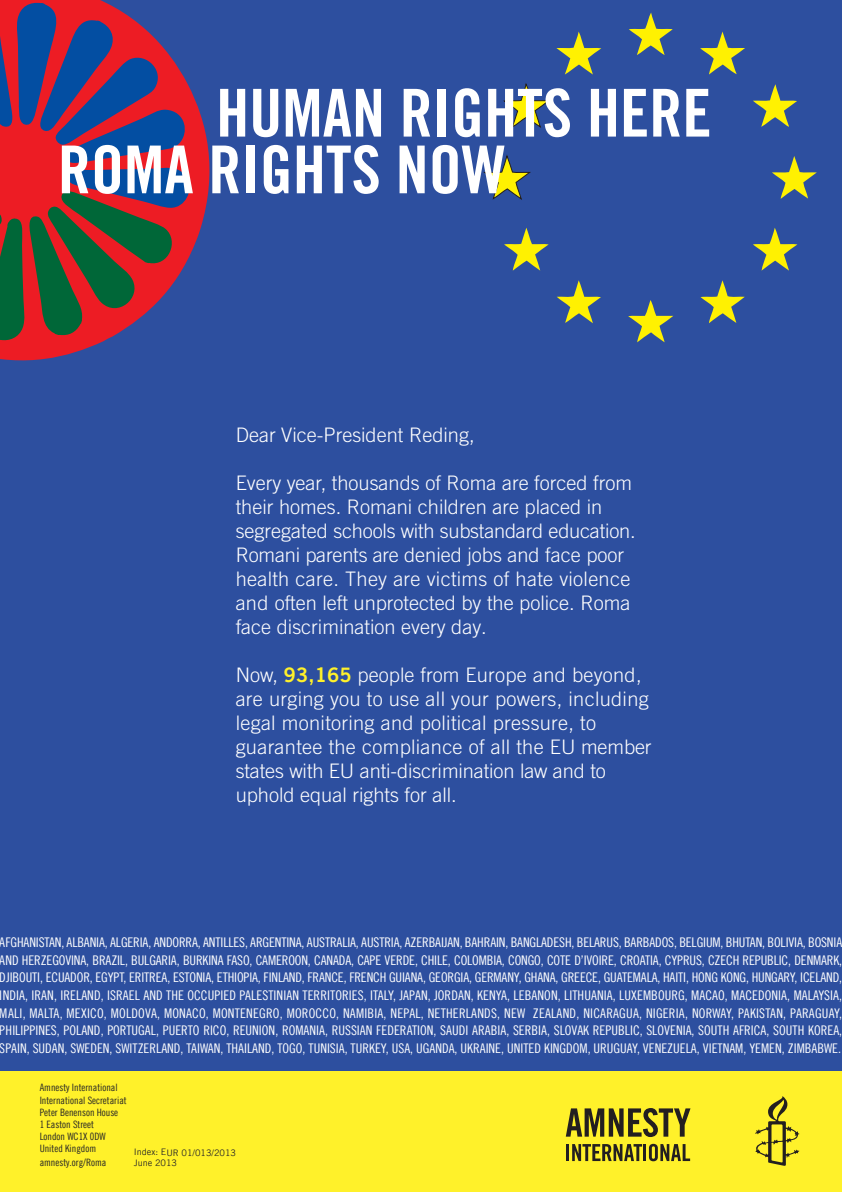
<style>
.page{position:relative;width:842px;height:1192px;background:#fff}
.page>*{position:absolute;margin:0;border:0;box-sizing:border-box;transform-origin:0 0}
.t1{font:66.1px "Amnesty Trade Gothic Bd Cn 20";color:#fff}
.t2{font:300 20px/24px "Amnesty Trade Gothic";color:#fff}
.t3{font:13.3px/17.6px "Amnesty Trade Gothic Cn 18";color:#fff;text-align:justify}
.t4{font:10.15px/12.2px "Amnesty Trade Gothic Cn 18";color:#272627}
.t5{font:9px/10.6px "Amnesty Trade Gothic";letter-spacing:-.005em;color:#272627}
.s1{font-family:"Amnesty Trade Gothic Bd 2";font-weight:400;color:#fff12a}
</style>
<div class="page">
<div style="left:0;top:0;width:842px;height:1077px;background:#2d4f9f"></div>
<svg style="left:0;top:0;width:209px;height:360px"></svg>
<svg style="left:629px;top:13px;width:44px;height:42px"></svg>
<svg style="left:503px;top:83px;width:47px;height:45px"></svg>
<svg style="left:753px;top:84px;width:44px;height:43px"></svg>
<svg style="left:557px;top:280px;width:44px;height:43px"></svg>
<svg style="left:700px;top:280px;width:45px;height:43px"></svg>
<svg style="left:628px;top:300px;width:45px;height:42px"></svg>
<svg style="left:700px;top:32px;width:45px;height:43px"></svg>
<svg style="left:556px;top:32px;width:45px;height:43px"></svg>
<svg style="left:753px;top:228px;width:44px;height:43px"></svg>
<svg style="left:504px;top:228px;width:45px;height:43px"></svg>
<svg style="left:484px;top:154px;width:47px;height:46px"></svg>
<svg style="left:772px;top:156px;width:45px;height:43px"></svg>
<div style="left:0;top:1071px;width:842px;height:121px;background:#fff12a"></div>
<hr style="left:566px;top:1144px;width:3px;height:17px;background:#231f20">
<svg style="left:572px;top:1144px;width:70px;height:17px"></svg>
<hr style="left:643px;top:1144px;width:3px;height:17px;background:#231f20">
<svg style="left:649px;top:1144px;width:41px;height:17px"></svg>
<svg style="left:566px;top:1108px;width:124px;height:29px"></svg>
<svg style="left:755px;top:1096px;width:44px;height:70px"></svg>
<h1 class="t1" style="left:216px;top:72px;width:497px">HUMAN RIGHTS HERE</h1>
<h1 class="t1" style="left:58px;top:129px;width:449px">ROMA RIGHTS NOW</h1>
<h2 class="t2" style="left:236px;top:422px;width:240px">Dear Vice-President Reding,</h2>
<p class="t2" style="left:236px;top:470px;width:401px">Every year, thousands of Roma are forced from their homes. Romani children are placed in segregated schools with substandard education.<br>Romani parents are denied jobs and face poor health care. They are victims of hate violence and often left unprotected by the police. Roma face discrimination every day.</p>
<p class="t2" style="left:236px;top:662px;width:417px">Now, <span class="s1">93,165</span> people from Europe and beyond, are urging you to use all your powers, including legal monitoring and political pressure, to guarantee the compliance of all the EU member states with EU anti-discrimination law and to uphold equal rights for all.</p>
<p class="t3" style="left:0;top:933px;width:844px">AFGHANISTAN, ALBANIA, ALGERIA, ANDORRA, ANTILLES, ARGENTINA, AUSTRALIA, AUSTRIA, AZERBAIJAN, BAHRAIN, BANGLADESH, BELARUS, BARBADOS, BELGIUM, BHUTAN, BOLIVIA, BOSNIA AND HERZEGOVINA, BRAZIL, BULGARIA, BURKINA FASO, CAMEROON, CANADA, CAPE VERDE, CHILE, COLOMBIA, CONGO, COTE D’IVOIRE, CROATIA, CYPRUS, CZECH REPUBLIC, DENMARK, DJIBOUTI, ECUADOR, EGYPT, ERITREA, ESTONIA, ETHIOPIA, FINLAND, FRANCE, FRENCH GUIANA, GEORGIA, GERMANY, GHANA, GREECE, GUATEMALA, HAITI, HONG KONG, HUNGARY, ICELAND, INDIA, IRAN, IRELAND, ISRAEL AND THE OCCUPIED PALESTINIAN TERRITORIES, ITALY, JAPAN, JORDAN, KENYA, LEBANON, LITHUANIA, LUXEMBOURG, MACAO, MACEDONIA, MALAYSIA, MALI, MALTA, MEXICO, MOLDOVA, MONACO, MONTENEGRO, MOROCCO, NAMIBIA, NEPAL, NETHERLANDS, NEW ZEALAND, NICARAGUA, NIGERIA, NORWAY, PAKISTAN, PARAGUAY, PHILIPPINES, POLAND, PORTUGAL, PUERTO RICO, REUNION, ROMANIA, RUSSIAN FEDERATION, SAUDI ARABIA, SERBIA, SLOVAK REPUBLIC, SLOVENIA, SOUTH AFRICA, SOUTH KOREA, SPAIN, SUDAN, SWEDEN, SWITZERLAND, TAIWAN, THAILAND, TOGO, TUNISIA, TURKEY, USA, UGANDA, UKRAINE, UNITED KINGDOM, URUGUAY, VENEZUELA, VIETNAM, YEMEN, ZIMBABWE.</p>
<p class="t4" style="left:40px;top:1081px;width:89px">AMNESTY INTERNATIONAL<br>INTERNATIONAL SECRETARIAT<br>PETER BENENSON HOUSE<br>1 EASTON STREET<br>LONDON WC1X 0DW<br>UNITED KINGDOM</p>
<p class="t4" style="left:40px;top:1156px;width:68px">AMNESTY.ORG/ROMA</p>
<p class="t5" style="left:134px;top:1147px;width:104px">Index: EUR 01/013/2013<br>June 2013</p>
</div>
